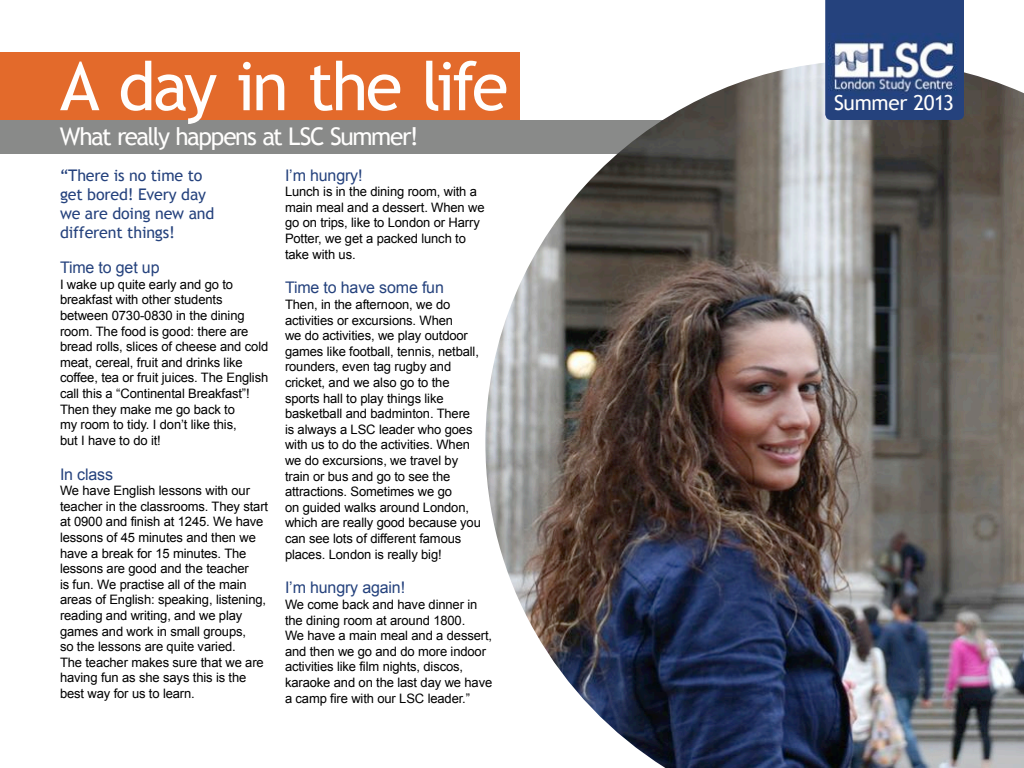
<style>
.page{position:relative;width:1024px;height:768px;background:#fff}
.page>*{position:absolute;margin:0;border:0;box-sizing:border-box;transform-origin:0 0}
.t1{font:67.1px "Trebuchet MS";letter-spacing:-.05em;color:#fffefd}
.t2{font:24.3px "Trebuchet MS";letter-spacing:-.06em;color:#fffefd}
.t3{font:20.7px "Trebuchet MS";letter-spacing:-.015em;color:#fffefd}
.t4{font:16px/19.2px "Trebuchet MS";letter-spacing:-.01em;color:#25427d}
.t5{font:16px "Arial";letter-spacing:-.01em;color:#25427d}
.t6{font:13px/15.6px "Arial";letter-spacing:-.01em;color:#000}
</style>
<div class="page">
<div style="left:0;top:120px;width:674px;height:34px;background:#898a89"></div>
<img style="left:485px;top:63px;width:539px;height:705px">
<div style="left:0;top:53px;width:520px;height:67px;background:#e36a2b"></div>
<div style="left:825px;top:0;width:139px;height:120px;background:#25427d"></div>
<img style="left:828px;top:33px;width:131px;height:62px">
<h1 class="t1" style="left:60px;top:47px;width:450px">A day in the life</h1>
<h2 class="t2" style="left:60px;top:122px;width:360px">What really happens at LSC Summer!</h2>
<p class="t4" style="left:60px;top:165px;width:156px">“There is no time to get bored! Every day we are doing new and different things!</p>
<p class="t5" style="left:60px;top:259px;width:101px">Time to get up</p>
<p class="t6" style="left:60px;top:276px;width:210px">I wake up quite early and go to breakfast with other students between 0730-0830 in the dining room. The food is good: there are bread rolls, slices of cheese and cold meat, cereal, fruit and drinks like coffee, tea or fruit juices. The English call this a “Continental Breakfast”!<br>Then they make me go back to<br>my room to tidy. I don’t like this,<br>but I have to do it!</p>
<p class="t5" style="left:60px;top:465px;width:55px">In class</p>
<p class="t6" style="left:60px;top:483px;width:210px">We have English lessons with our teacher in the classrooms. They start at 0900 and finish at 1245. We have lessons of 45 minutes and then we have a break for 15 minutes. The lessons are good and the teacher<br>is fun. We practise all of the main areas of English: speaking, listening, reading and writing, and we play games and work in small groups,<br>so the lessons are quite varied.<br>The teacher makes sure that we are having fun as she says this is the best way for us to learn.</p>
<p class="t5" style="left:285px;top:166px;width:79px">I’m hungry!</p>
<p class="t6" style="left:285px;top:184px;width:201px">Lunch is in the dining room, with a main meal and a dessert. When we go on trips, like to London or Harry<br>Potter, we get a packed lunch to take with us.</p>
<p class="t5" style="left:285px;top:279px;width:160px">Time to have some fun</p>
<p class="t6" style="left:285px;top:297px;width:197px">Then, in the afternoon, we do activities or excursions. When<br>we do activities, we play outdoor games like football, tennis, netball, rounders, even tag rugby and cricket, and we also go to the sports hall to play things like basketball and badminton. There is always a LSC leader who goes with us to do the activities. When we do excursions, we travel by train or bus and go to see the attractions. Sometimes we go<br>on guided walks around London, which are really good because you can see lots of different famous places. London is really big!</p>
<p class="t5" style="left:285px;top:579px;width:122px">I’m hungry again!</p>
<p class="t6" style="left:285px;top:597px;width:209px">We come back and have dinner in the dining room at around 1800.<br>We have a main meal and a dessert, and then we go and do more indoor activities like film nights, discos, karaoke and on the last day we have a camp fire with our LSC leader.”</p>
<h3 class="t3" style="left:834px;top:91px;width:122px">Summer 2013</h3>
</div>
